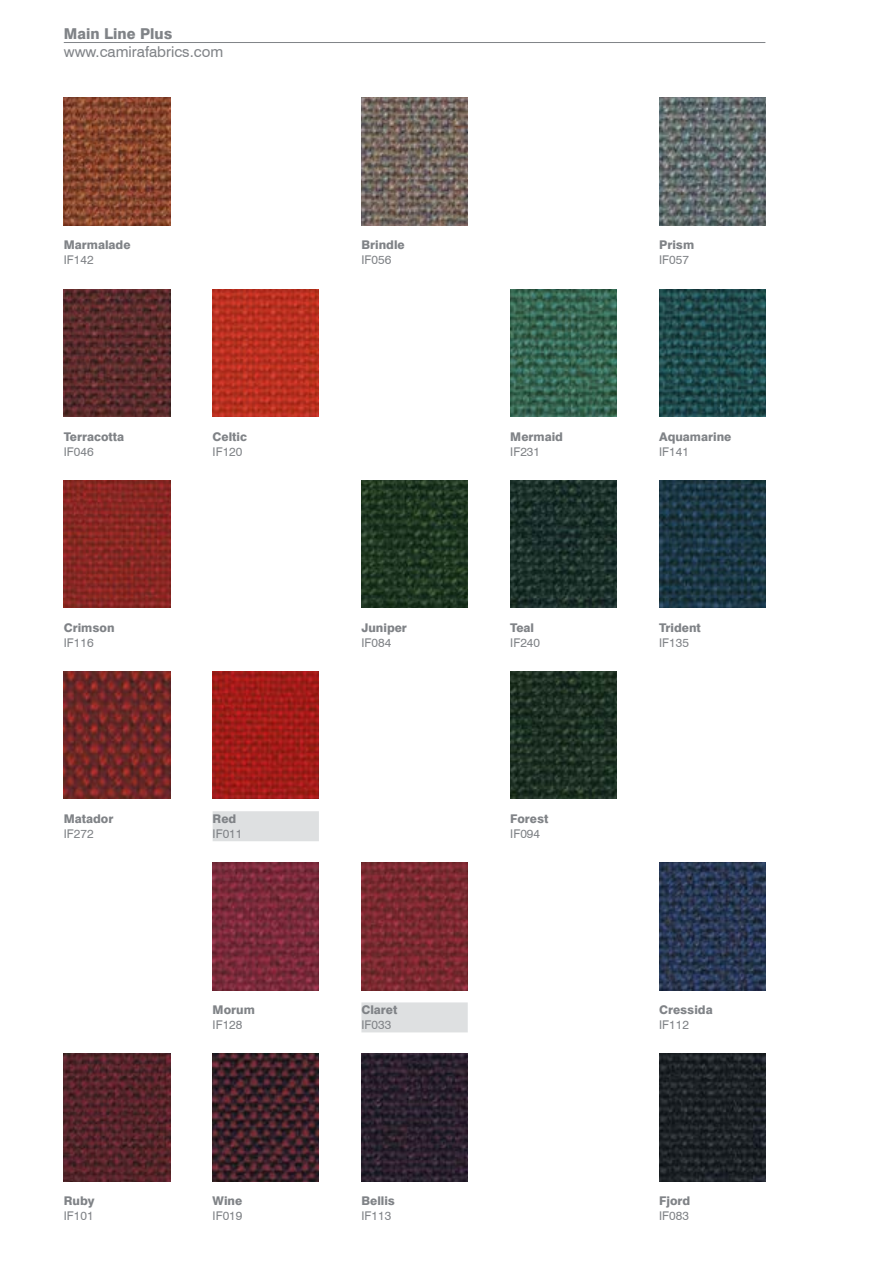
<style>
.page{position:relative;width:893px;height:1263px;background:#fff}
.page>*{position:absolute;margin:0;border:0;box-sizing:border-box;transform-origin:0 0}
.t1{font:15px "Swiss 721 BT";color:#808387}
.t2{font:800 15px "Swiss 721 BT";letter-spacing:.005em;color:#808387}
.t3{font:800 12px "Swiss 721 BT";color:#808387}
.t4{font:12px "Swiss 721 BT";color:#808387}
</style>
<div class="page">
<hr style="left:64px;top:42px;width:701px;height:1px;background:#808387">
<img style="left:64px;top:98px;width:106px;height:127px">
<img style="left:361px;top:98px;width:107px;height:127px">
<img style="left:659px;top:98px;width:106px;height:127px">
<img style="left:64px;top:289px;width:106px;height:128px">
<img style="left:213px;top:289px;width:106px;height:128px">
<img style="left:510px;top:289px;width:107px;height:128px">
<img style="left:659px;top:289px;width:106px;height:128px">
<img style="left:64px;top:480px;width:106px;height:128px">
<img style="left:361px;top:480px;width:107px;height:128px">
<img style="left:510px;top:480px;width:107px;height:128px">
<img style="left:659px;top:480px;width:106px;height:128px">
<img style="left:64px;top:671px;width:106px;height:128px">
<img style="left:213px;top:671px;width:106px;height:128px">
<img style="left:510px;top:671px;width:107px;height:128px">
<div style="left:213px;top:811px;width:106px;height:30px;background:#dee0e1"></div>
<img style="left:213px;top:862px;width:106px;height:128px">
<img style="left:361px;top:862px;width:107px;height:128px">
<img style="left:659px;top:862px;width:106px;height:128px">
<div style="left:361px;top:1002px;width:107px;height:30px;background:#dee0e1"></div>
<img style="left:64px;top:1054px;width:106px;height:127px">
<img style="left:213px;top:1054px;width:106px;height:127px">
<img style="left:361px;top:1054px;width:107px;height:127px">
<img style="left:659px;top:1054px;width:106px;height:127px">
<p class="t2" style="left:64px;top:25px;width:110px">Main Line Plus</p>
<p class="t1" style="left:64px;top:42px;width:161px">www.camirafabrics.com</p>
<p class="t3" style="left:64px;top:238px;width:68px">Marmalade</p>
<p class="t4" style="left:64px;top:253px;width:31px">IF142</p>
<p class="t3" style="left:361px;top:238px;width:45px">Brindle</p>
<p class="t4" style="left:361px;top:253px;width:31px">IF056</p>
<p class="t3" style="left:659px;top:238px;width:37px">Prism</p>
<p class="t4" style="left:659px;top:253px;width:31px">IF057</p>
<p class="t3" style="left:64px;top:429px;width:62px">Terracotta</p>
<p class="t4" style="left:64px;top:444px;width:31px">IF046</p>
<p class="t3" style="left:213px;top:429px;width:36px">Celtic</p>
<p class="t4" style="left:213px;top:444px;width:31px">IF120</p>
<p class="t3" style="left:510px;top:429px;width:54px">Mermaid</p>
<p class="t4" style="left:510px;top:444px;width:31px">IF231</p>
<p class="t3" style="left:659px;top:429px;width:74px">Aquamarine</p>
<p class="t4" style="left:659px;top:444px;width:31px">IF141</p>
<p class="t3" style="left:64px;top:620px;width:52px">Crimson</p>
<p class="t4" style="left:64px;top:635px;width:31px">IF116</p>
<p class="t3" style="left:361px;top:620px;width:47px">Juniper</p>
<p class="t4" style="left:361px;top:635px;width:31px">IF084</p>
<p class="t3" style="left:510px;top:620px;width:25px">Teal</p>
<p class="t4" style="left:510px;top:635px;width:31px">IF240</p>
<p class="t3" style="left:659px;top:620px;width:43px">Trident</p>
<p class="t4" style="left:659px;top:635px;width:31px">IF135</p>
<p class="t3" style="left:64px;top:811px;width:51px">Matador</p>
<p class="t4" style="left:64px;top:826px;width:31px">IF272</p>
<p class="t3" style="left:213px;top:811px;width:25px">Red</p>
<p class="t4" style="left:213px;top:826px;width:31px">IF011</p>
<p class="t3" style="left:510px;top:811px;width:40px">Forest</p>
<p class="t4" style="left:510px;top:826px;width:31px">IF094</p>
<p class="t3" style="left:213px;top:1002px;width:44px">Morum</p>
<p class="t4" style="left:213px;top:1017px;width:31px">IF128</p>
<p class="t3" style="left:361px;top:1002px;width:38px">Claret</p>
<p class="t4" style="left:361px;top:1017px;width:31px">IF033</p>
<p class="t3" style="left:659px;top:1002px;width:55px">Cressida</p>
<p class="t4" style="left:659px;top:1017px;width:31px">IF112</p>
<p class="t3" style="left:64px;top:1194px;width:32px">Ruby</p>
<p class="t4" style="left:64px;top:1209px;width:31px">IF101</p>
<p class="t3" style="left:213px;top:1194px;width:31px">Wine</p>
<p class="t4" style="left:213px;top:1209px;width:31px">IF019</p>
<p class="t3" style="left:361px;top:1194px;width:35px">Bellis</p>
<p class="t4" style="left:361px;top:1209px;width:31px">IF113</p>
<p class="t3" style="left:659px;top:1194px;width:33px">Fjord</p>
<p class="t4" style="left:659px;top:1209px;width:31px">IF083</p>
</div>
